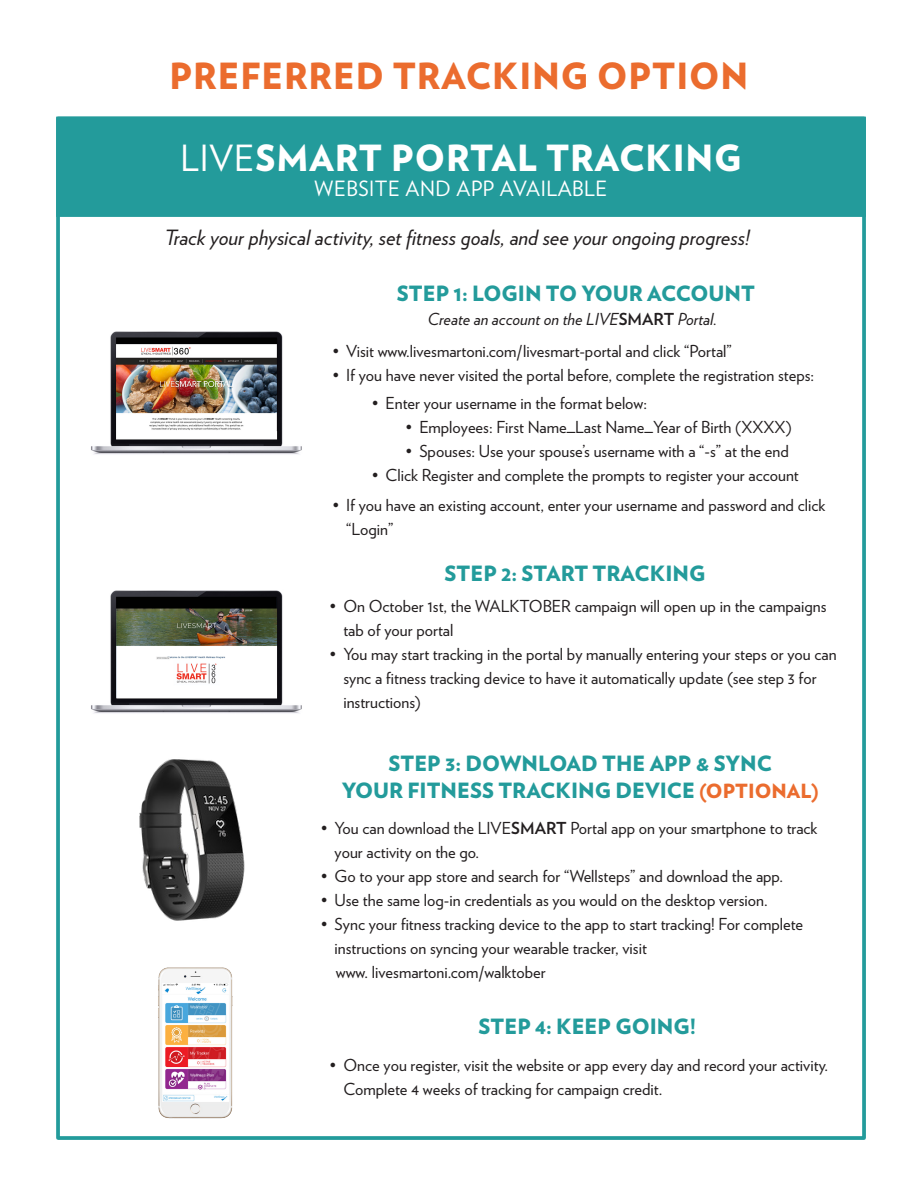
<style>
.page{position:relative;width:918px;height:1188px;background:#fff}
.page>*{position:absolute;margin:0;border:0;box-sizing:border-box;transform-origin:0 0}
.t1{font:900 36px "Verlag";letter-spacing:.025em;color:#eb6c2e}
.t2{font:900 36px "Verlag";letter-spacing:.025em;color:#fff}
.t3{font:900 21px "Verlag";color:#239b9b}
.t4{font:italic 21px "Verlag";color:#231f20}
.t5{font:21px "Verlag";letter-spacing:.025em;color:#fff}
.t6{font:16.5px/24px "Verlag";color:#231f20}
.t7{font:italic 16.5px "Verlag";color:#231f20}
.s1{font-weight:400}
.s2{font-weight:700;font-style:normal}
.s3{font-size:19.5px;color:#eb6c2e}
.s4{font-weight:700}
</style>
<div class="page">
<div style="left:61px;top:122px;width:800px;height:95px;background:#239b9b"></div>
<div style="left:56px;top:117px;width:810px;height:1023px;border:4px solid #239b9b"></div>
<img style="left:139px;top:759px;width:106px;height:162px">
<img style="left:158px;top:967px;width:75px;height:152px">
<img style="left:91px;top:331px;width:211px;height:123px">
<img style="left:91px;top:590px;width:211px;height:123px">
<p class="t1" style="left:170px;top:46px;width:580px">PREFERRED TRACKING OPTION</p>
<p class="t2" style="left:180px;top:128px;width:563px"><span class="s1">LIVE</span>SMART PORTAL TRACKING</p>
<p class="t5" style="left:315px;top:173px;width:294px">WEBSITE AND APP AVAILABLE</p>
<p class="t4" style="left:165px;top:221px;width:587px">Track your physical activity, set fitness goals, and see your ongoing progress!</p>
<p class="t3" style="left:397px;top:277px;width:359px">STEP 1: LOGIN TO YOUR ACCOUNT</p>
<p class="t7" style="left:428px;top:306px;width:291px">Create an account on the LIVE<span class="s2">SMART</span> Portal.</p>
<p class="t6" style="left:333px;top:338px;width:400px">• Visit www.livesmartoni.com/livesmart-portal and click “Portal”</p>
<p class="t6" style="left:333px;top:362px;width:483px">• If you have never visited the portal before, complete the registration steps:</p>
<p class="t6" style="left:372px;top:390px;width:276px">• Enter your username in the format below:</p>
<p class="t6" style="left:406px;top:414px;width:388px">• Employees: First Name_Last Name_Year of Birth (XXXX)</p>
<p class="t6" style="left:406px;top:438px;width:384px">• Spouses: Use your spouse’s username with a “-s” at the end</p>
<p class="t6" style="left:372px;top:462px;width:428px">• Click Register and complete the prompts to register your account</p>
<p class="t6" style="left:346px;top:493px;width:481px;text-indent:-14px">• If you have an existing account, enter your username and password and click “Login”</p>
<p class="t3" style="left:445px;top:556px;width:262px">STEP 2: START TRACKING</p>
<p class="t6" style="left:343px;top:594px;width:485px;text-indent:-14px">• On October 1st, the WALKTOBER campaign will open up in the campaigns tab of your portal</p>
<p class="t6" style="left:343px;top:642px;width:495px;text-indent:-14px">• You may start tracking in the portal by manually entering your steps or you can sync a fitness tracking device to have it automatically update (see step 3 for instructions)</p>
<p class="t3" style="left:389px;top:746px;width:385px">STEP 3: DOWNLOAD THE APP &amp; SYNC</p>
<p class="t3" style="left:342px;top:773px;width:479px">YOUR FITNESS TRACKING DEVICE <span class="s3">(OPTIONAL)</span></p>
<p class="t6" style="left:335px;top:815px;width:484px;text-indent:-14px">• You can download the LIVE<span class="s4">SMART</span> Portal app on your smartphone to track your activity on the go.</p>
<p class="t6" style="left:321px;top:863px;width:463px">• Go to your app store and search for “Wellsteps” and download the app.</p>
<p class="t6" style="left:321px;top:887px;width:448px">• Use the same log-in credentials as you would on the desktop version.</p>
<p class="t6" style="left:335px;top:911px;width:470px;text-indent:-14px">• Sync your fitness tracking device to the app to start tracking! For complete instructions on syncing your wearable tracker, visit</p>
<p class="t6" style="left:336px;top:959px;width:211px">www. livesmartoni.com/walktober</p>
<p class="t3" style="left:479px;top:1009px;width:219px">STEP 4: KEEP GOING!</p>
<p class="t6" style="left:343px;top:1052px;width:486px;text-indent:-14px">• Once you register, visit the website or app every day and record your activity.<br>Complete 4 weeks of tracking for campaign credit.</p>
</div>
